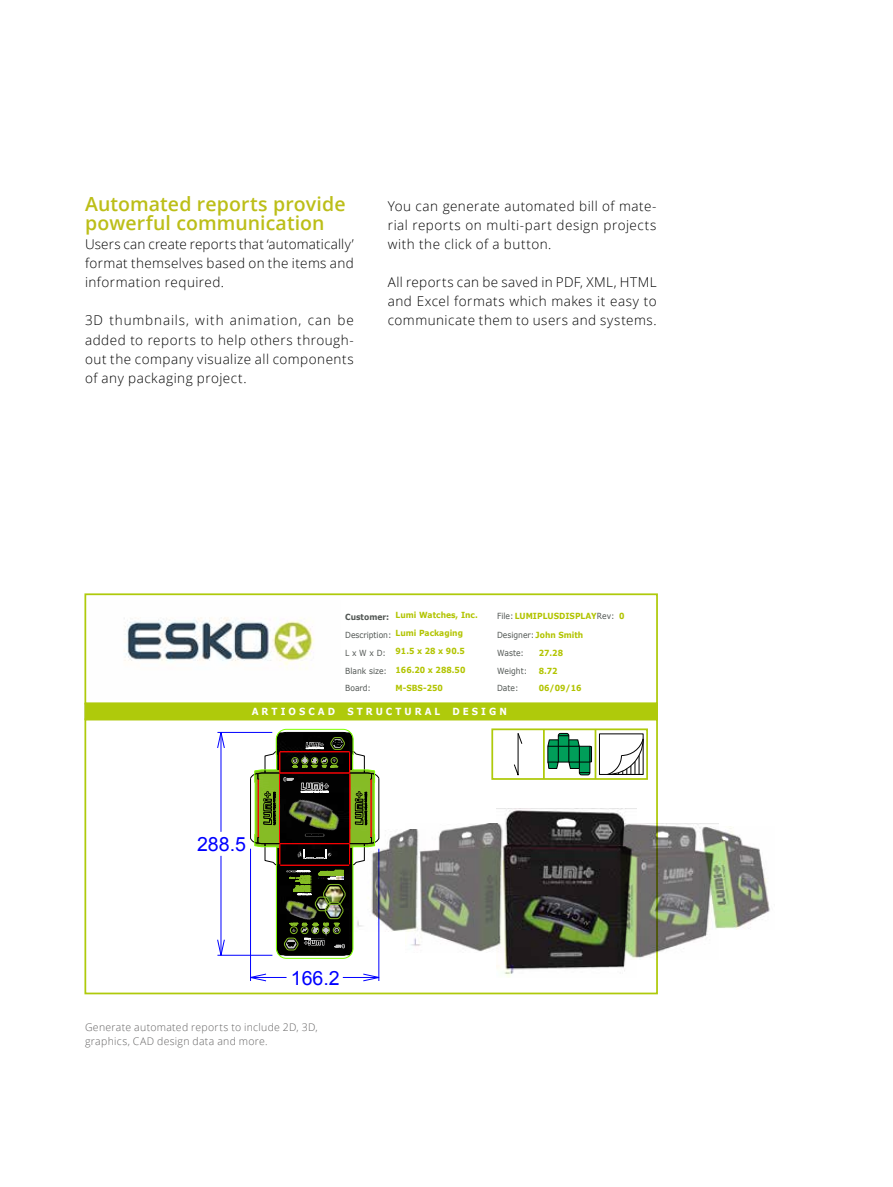
<style>
.page{position:relative;width:893px;height:1187px;background:#fff}
.page>*{position:absolute;margin:0;border:0;box-sizing:border-box;transform-origin:0 0}
.t1{font:19.65px "Arial";color:#00f}
.t2{font:600 19.5px/19.2px "Open Sans";letter-spacing:.005em;color:#bcbe18}
.t3{font:300 13.5px/19.2px "Open Sans";letter-spacing:.035em;color:#000;text-align:justify}
.t4{font:300 10.5px/13.5px "Open Sans";letter-spacing:.03em;color:#646363}
.t5{font:700 9.75px "Verdana";color:#fff;scale:.91 1}
.t6{font:8.4px/17.9px "Verdana";color:#525754;scale:.91 1}
.t7{font:700 8.4px/18.3px "Verdana";color:#b2c400;text-align:justify;scale:.9 1}
.t8{font:700 8.4px/18.3px "Verdana";color:#b2c400;scale:.9 1}
.t9{font:700 8.4px/17.9px "Verdana";color:#b2c400;scale:.91 1}
.t10{font:700 8.4px "Verdana";color:#525754;scale:.91 1}
.s1{font-weight:400;color:#525754}
.s2{font-weight:700;color:#b2c400}
</style>
<div class="page">
<div style="left:85px;top:703px;width:572px;height:16px;background:#afca0b"></div>
<div style="left:84px;top:593px;width:574px;height:111px;border:2px solid #afca0b"></div>
<svg style="left:656px;top:703px;width:2px;height:15px"></svg>
<div style="left:84px;top:718px;width:574px;height:276px;border:2px solid #afca0b"></div>
<hr style="left:217px;top:732px;width:55px;height:1px;background:#00f">
<svg style="left:217px;top:731px;width:8px;height:17px"></svg>
<hr style="left:221px;top:732px;width:1px;height:99px;background:#00f">
<svg style="left:217px;top:939px;width:8px;height:17px"></svg>
<hr style="left:221px;top:855px;width:1px;height:100px;background:#00f">
<hr style="left:217px;top:954px;width:55px;height:1px;background:#00f">
<hr style="left:250px;top:848px;width:1px;height:132px;background:#00f">
<svg style="left:250px;top:973px;width:16px;height:8px"></svg>
<hr style="left:251px;top:977px;width:36px;height:1px;background:#00f">
<svg style="left:363px;top:973px;width:17px;height:8px"></svg>
<hr style="left:343px;top:977px;width:36px;height:1px;background:#00f">
<hr style="left:379px;top:848px;width:1px;height:132px;background:#00f">
<svg style="left:250px;top:729px;width:129px;height:229px"></svg>
<hr style="left:595px;top:729px;width:1px;height:50px;background:#afca0b">
<hr style="left:543px;top:729px;width:2px;height:50px;background:#afca0b">
<div style="left:491px;top:728px;width:157px;height:51px;border:2px solid #afca0b"></div>
<svg style="left:514px;top:733px;width:8px;height:43px"></svg>
<svg style="left:547px;top:733px;width:45px;height:42px"></svg>
<div style="left:599px;top:733px;width:44px;height:41px;border:1px solid #000"></div>
<svg style="left:606px;top:738px;width:37px;height:36px"></svg>
<img style="left:124px;top:617px;width:190px;height:52px">
<img style="left:496px;top:808px;width:141px;height:169px">
<img style="left:615px;top:823px;width:103px;height:136px">
<img style="left:406px;top:823px;width:103px;height:129px">
<img style="left:350px;top:829px;width:75px;height:102px">
<img style="left:700px;top:826px;width:70px;height:103px">
<h2 class="t2" style="left:85px;top:193px;width:262px">Automated reports provide powerful communication</h2>
<p class="t3" style="left:85px;top:234px;width:270px">Users can create reports that ‘automatically’ format themselves based on the items and information required.</p>
<p class="t3" style="left:85px;top:310px;width:270px">3D thumbnails, with animation, can be added to reports to help others through&shy;out the company visualize all components of any packaging project.</p>
<p class="t3" style="left:388px;top:196px;width:270px">You can generate automated bill of mate&shy;rial reports on multi-part design projects with the click of a button.</p>
<p class="t3" style="left:388px;top:272px;width:270px">All reports can be saved in PDF, XML, HTML and Excel formats which makes it easy to communicate them to users and systems.</p>
<p class="t8" style="left:396px;top:605px;width:93px">Lumi Watches, Inc.<br>Lumi Packaging</p>
<p class="t7" style="left:396px;top:642px;width:79px">91.5 x 28 x 90.5<br>166.20 x 288.50<br>M-SBS-250</p>
<p class="t9" style="left:539px;top:643px;width:49px">27.28<br>8.72<br>06/09/16</p>
<p class="t5" style="left:252px;top:704px;width:282px">A R T I O S C A D S T R U C T U R A L D E S I G N</p>
<p class="t7" style="left:497px;top:607px;width:143px"><span class="s1">File:</span>LUMIPLUSDISPLAY<span class="s1">Rev:</span> 0</p>
<p class="t6" style="left:497px;top:625px;width:96px">Designer: <span class="s2">John Smith<br></span>Waste:<br>Weight:<br>Date:</p>
<p class="t10" style="left:345px;top:611px;width:50px">Customer:</p>
<p class="t6" style="left:345px;top:625px;width:52px">Description:<br>L x W x D:<br>Blank size:<br>Board:</p>
<h1 class="t1" style="left:197px;top:831px;width:51px">288.5</h1>
<h1 class="t1" style="left:291px;top:964px;width:51px">166.2</h1>
<p class="t4" style="left:85px;top:1020px;width:234px">Generate automated reports to include 2D, 3D, graphics, CAD design data and more.</p>
</div>
